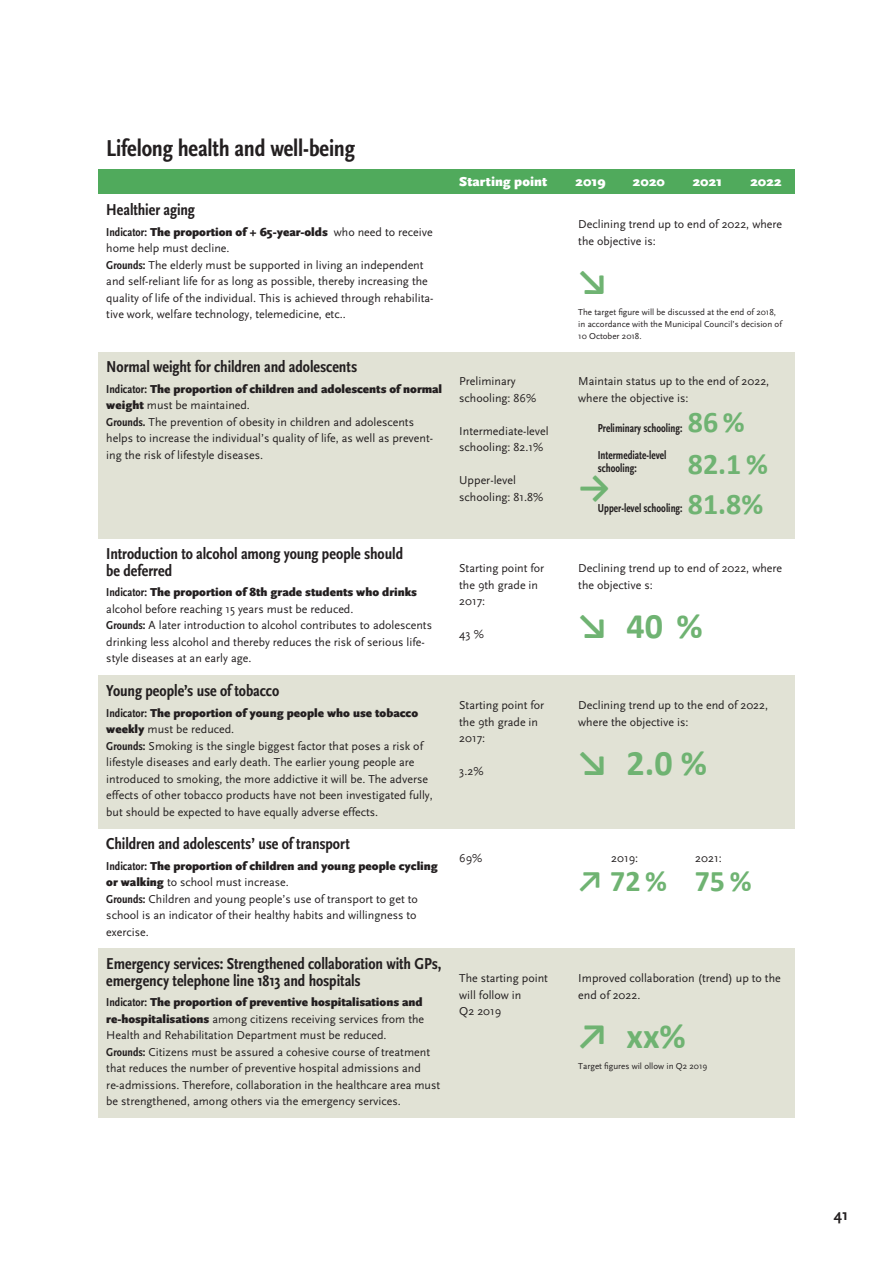
<style>
.page{position:relative;width:893px;height:1263px;background:#fff}
.page>*{position:absolute;margin:0;border:0;box-sizing:border-box;transform-origin:0 0}
.t1{font:700 36px "Calibri";color:#6fb372}
.t2{font:700 30px "Calibri";color:#6fb372}
.t3{font:700 condensed 24px "Scala Sans";letter-spacing:-.01em;color:#231f20}
.t4{font:700 condensed 16.5px/16.5px "Scala Sans";letter-spacing:-.005em;color:#231f20}
.t5{font:700 15.75px "Scala Sans";color:#231f20}
.t6{font:13.5px "Scala Sans Black 3";letter-spacing:.005em;color:#fff}
.t7{font:12px/16.5px "Scala Sans Regular 16";color:#231f20}
.t8{font:700 condensed 12px "Scala Sans";color:#231f20;scale:.9 1}
.t9{font:12px "Scala Sans Black 3";color:#231f20}
.t10{font:9px/12px "Scala Sans Regular 16";color:#231f20}
.s1{font-family:"Scala Sans";font-weight:700;font-stretch:condensed}
.s2{font-family:"Scala Sans Black 3"}
</style>
<div class="page">
<div style="left:98px;top:351px;width:353px;height:187px;background:#e1e2d5"></div>
<div style="left:561px;top:351px;width:234px;height:187px;background:#e1e2d5"></div>
<div style="left:98px;top:675px;width:353px;height:153px;background:#e1e2d5"></div>
<div style="left:98px;top:948px;width:353px;height:170px;background:#e1e2d5"></div>
<div style="left:561px;top:948px;width:234px;height:170px;background:#e1e2d5"></div>
<div style="left:451px;top:948px;width:110px;height:170px;background:#e1e2d5"></div>
<div style="left:561px;top:675px;width:234px;height:153px;background:#e1e2d5"></div>
<div style="left:451px;top:675px;width:110px;height:153px;background:#e1e2d5"></div>
<div style="left:451px;top:351px;width:110px;height:187px;background:#e1e2d5"></div>
<div style="left:98px;top:170px;width:353px;height:24px;background:#50aa5c"></div>
<div style="left:451px;top:170px;width:110px;height:24px;background:#50aa5c"></div>
<div style="left:561px;top:170px;width:59px;height:24px;background:#50aa5c"></div>
<div style="left:620px;top:170px;width:58px;height:24px;background:#50aa5c"></div>
<div style="left:678px;top:170px;width:59px;height:24px;background:#50aa5c"></div>
<div style="left:737px;top:170px;width:58px;height:24px;background:#50aa5c"></div>
<h2 class="t3" style="left:106px;top:135px;width:250px">Lifelong health and well-being</h2>
<p class="t6" style="left:459px;top:173px;width:89px">Starting point</p>
<p class="t6" style="left:575px;top:173px;width:32px">2019</p>
<p class="t6" style="left:633px;top:173px;width:34px">2020</p>
<p class="t6" style="left:693px;top:173px;width:31px">2021</p>
<p class="t6" style="left:750px;top:173px;width:33px">2022</p>
<h4 class="t4" style="left:106px;top:202px;width:90px">Healthier aging</h4>
<p class="t7" style="left:106px;top:224px;width:329px"><span class="s1">Indicator:</span> <span class="s2">The proportion of + 65-year-olds</span> who need to receive home help must decline.<br><span class="s1">Grounds:</span> The elderly must be supported in living an independent and self-reliant life for as long as possible, thereby increasing the quality of life of the individual. This is achieved through rehabilita&shy;tive work, welfare technology, telemedicine, etc..</p>
<p class="t7" style="left:578px;top:216px;width:205px">Declining trend up to end of 2022, where the objective is:</p>
<p class="t1" style="left:578px;top:259px;width:32px">↘</p>
<p class="t10" style="left:578px;top:306px;width:206px">The target fgure will be discussed at the end of 2018, in accordance with the Municipal Council’s decision of<br>10 October 2018.</p>
<h4 class="t4" style="left:106px;top:359px;width:252px">Normal weight for children and adolescents</h4>
<p class="t7" style="left:106px;top:381px;width:337px"><span class="s1">Indicator:</span> <span class="s2">The proportion of children and adolescents of normal weight</span> must be maintained.<br><span class="s1">Grounds.</span> The prevention of obesity in children and adolescents helps to increase the individual’s quality of life, as well as prevent&shy;ing the risk of lifestyle diseases.</p>
<p class="t7" style="left:459px;top:373px;width:79px">Preliminary schooling: 86%</p>
<p class="t7" style="left:459px;top:423px;width:91px">Intermediate-level schooling: 82.1%</p>
<p class="t7" style="left:459px;top:472px;width:86px">Upper-level schooling: 81.8%</p>
<p class="t7" style="left:578px;top:373px;width:192px">Maintain status up to the end of 2022, where the objective is:</p>
<p class="t8" style="left:598px;top:422px;width:96px">Preliminary schooling:</p>
<p class="t2" style="left:688px;top:403px;width:58px">86 %</p>
<p class="t8" style="left:598px;top:449px;width:78px">Intermediate-level</p>
<p class="t8" style="left:598px;top:462px;width:45px">schooling:</p>
<p class="t2" style="left:688px;top:445px;width:82px">82.1 %</p>
<p class="t1" style="left:578px;top:464px;width:34px">→</p>
<p class="t8" style="left:598px;top:502px;width:96px">Upper-level schooling:</p>
<p class="t2" style="left:688px;top:485px;width:77px">81.8%</p>
<h4 class="t4" style="left:106px;top:546px;width:298px">Introduction to alcohol among young people should be deferred</h4>
<p class="t9" style="left:106px;top:585px;width:312px"><span class="s1">Indicator:</span> The proportion of 8th grade students who drinks</p>
<p class="t7" style="left:106px;top:601px;width:327px">alcohol before reaching 15 years must be reduced.<br><span class="s1">Grounds:</span> A later introduction to alcohol contributes to adolescents drinking less alcohol and thereby reduces the risk of serious life&shy;style diseases at an early age.</p>
<h4 class="t4" style="left:106px;top:682px;width:174px">Young people’s use of tobacco</h4>
<p class="t7" style="left:106px;top:704px;width:328px"><span class="s1">Indicator:</span> <span class="s2">The proportion of young people who use tobacco weekly</span> must be reduced.<br><span class="s1">Grounds:</span> Smoking is the single biggest factor that poses a risk of lifestyle diseases and early death. The earlier young people are introduced to smoking, the more addictive it will be. The adverse effects of other tobacco products have not been investigated fully, but should be expected to have equally adverse effects.</p>
<h4 class="t4" style="left:106px;top:836px;width:245px">Children and adolescents’ use of transport</h4>
<p class="t7" style="left:106px;top:858px;width:333px"><span class="s1">Indicator:</span> <span class="s2">The proportion of children and young people cycling or walking</span> to school must increase.<br><span class="s1">Grounds:</span> Children and young people’s use of transport to get to school is an indicator of their healthy habits and willingness to exercise.</p>
<h4 class="t4" style="left:106px;top:956px;width:337px">Emergency services: Strengthened collaboration with GPs, emergency telephone line 1813 and hospitals</h4>
<p class="t7" style="left:106px;top:994px;width:335px"><span class="s1">Indicator:</span> <span class="s2">The proportion of preventive hospitalisations and re-hospitalisations</span> among citizens receiving services from the Health and Rehabilitation Department must be reduced.<br><span class="s1">Grounds:</span> Citizens must be assured a cohesive course of treatment that reduces the number of preventive hospital admissions and re-admissions. Therefore, collaboration in the healthcare area must be strengthened, among others via the emergency services.</p>
<p class="t7" style="left:459px;top:560px;width:87px">Starting point for the 9th grade in<br>2017:</p>
<p class="t7" style="left:459px;top:626px;width:26px">43 %</p>
<p class="t7" style="left:459px;top:697px;width:87px">Starting point for the 9th grade in<br>2017:</p>
<p class="t7" style="left:459px;top:763px;width:26px">3.2%</p>
<p class="t7" style="left:578px;top:560px;width:205px">Declining trend up to end of 2022, where the objective s:</p>
<h1 class="t1" style="left:578px;top:603px;width:126px">↘ 40 %</h1>
<p class="t7" style="left:578px;top:697px;width:191px">Declining trend up to the end of 2022, where the objective is:</p>
<h1 class="t1" style="left:578px;top:740px;width:130px">↘ 2.0 %</h1>
<p class="t7" style="left:459px;top:850px;width:25px">69%</p>
<p class="t7" style="left:611px;top:850px;width:28px">2019:</p>
<p class="t7" style="left:695px;top:850px;width:28px">2021:</p>
<h2 class="t2" style="left:578px;top:862px;width:175px">↗ 72 % 75 %</h2>
<p class="t7" style="left:459px;top:970px;width:90px">The starting point will follow in<br>Q2 2019</p>
<p class="t7" style="left:578px;top:970px;width:204px">Improved collaboration (trend) up to the end of 2022.</p>
<h1 class="t1" style="left:578px;top:1013px;width:109px">↗ xx%</h1>
<p class="t10" style="left:578px;top:1060px;width:131px">Target fgures wil ollow in Q2 2019</p>
<h3 class="t5" style="left:834px;top:1206px;width:16px">41</h3>
</div>
